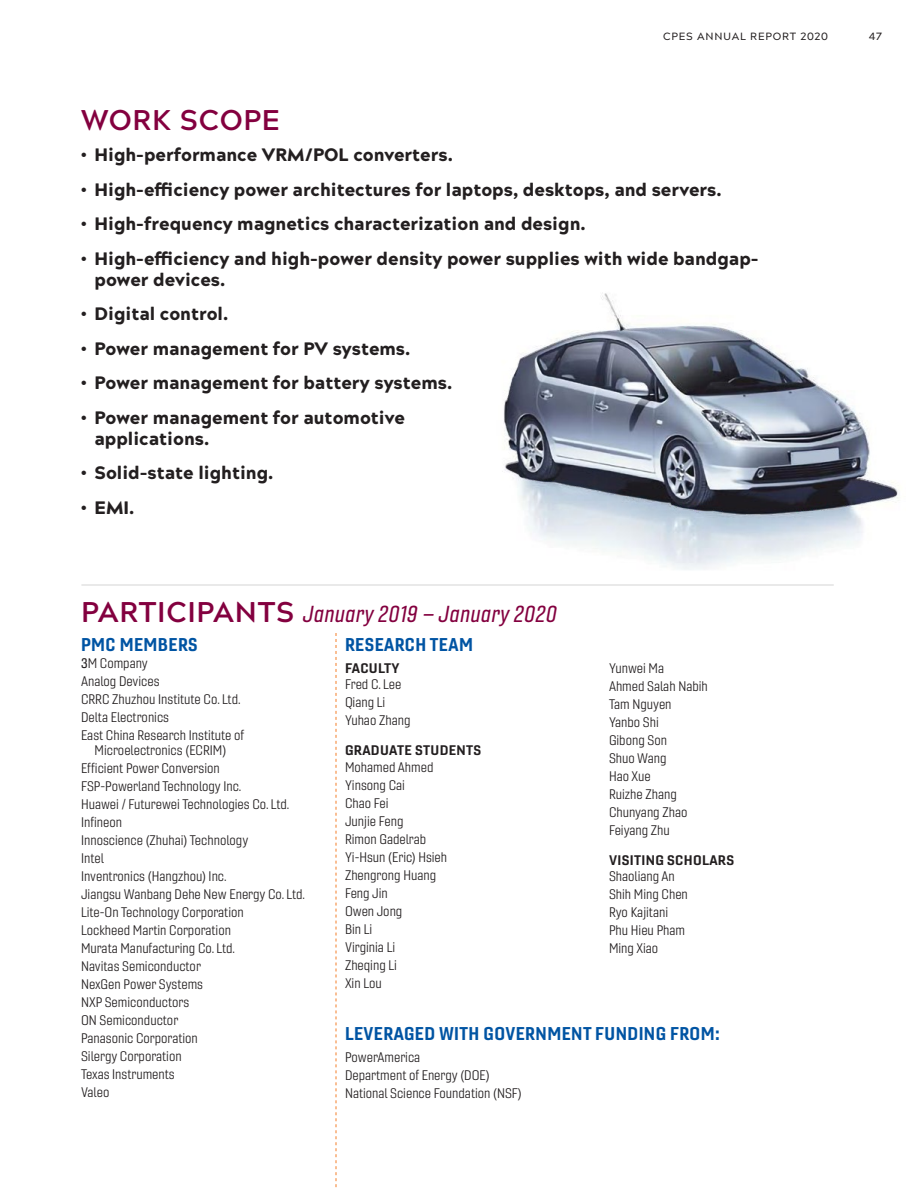
<style>
.page{position:relative;width:918px;height:1188px;background:#fff}
.page>*{position:absolute;margin:0;border:0;box-sizing:border-box;transform-origin:0 0}
.t1{font:700 28.5px "Acherus Grotesque";letter-spacing:.025em;color:#83003f}
.t2{font:22.5px "Gineso Con Med It";letter-spacing:.025em;color:#83003f}
.Mini_Consort_-_callo{font:900 18px/21px "Acherus Grotesque";color:#231f20}
.mini-consort_subhead{font:18px "Gineso Nor Bol";letter-spacing:.025em;color:#0054a3}
.mini_consortium_list{font:13.5px/15px "Gineso Nor Boo";color:#231f20;text-align:center}
.research_team_header{font:700 expanded 13.5px "Gineso";letter-spacing:.025em;color:#231f20}
.page_numbers{font:500 10.5px "Acherus Grotesque";letter-spacing:.075em;color:#231f20}
.s1{font-family:"Acherus Grotesque";font-weight:700;font-size:28.5px}
.s2{font-family:"Gineso Nor Med"}
</style>
<div class="page">
<img style="left:504px;top:293px;width:395px;height:277px">
<hr style="left:81px;top:585px;width:753px;height:1px;background:#231f20">
<svg style="left:336px;top:633px;width:1px;height:555px"></svg>
<p class="page_numbers" style="left:663px;top:28px;width:166px">CPES ANNUAL REPORT 2020</p>
<p class="page_numbers" style="left:869px;top:28px;width:15px">47</p>
<p class="t1" style="left:81px;top:96px;width:201px">WORK SCOPE</p>
<p class="Mini_Consort_-_callo" style="left:81px;top:144px;width:373px">• High-performance VRM/POL converters.</p>
<p class="Mini_Consort_-_callo" style="left:81px;top:178px;width:642px">• High-efficiency power architectures for laptops, desktops, and servers.</p>
<p class="Mini_Consort_-_callo" style="left:81px;top:213px;width:506px">• High-frequency magnetics characterization and design.</p>
<p class="Mini_Consort_-_callo" style="left:94px;top:247px;width:666px;text-indent:-14px">• High-efficiency and high-power density power supplies with wide bandgap&shy;power devices.</p>
<p class="Mini_Consort_-_callo" style="left:81px;top:303px;width:149px">• Digital control.</p>
<p class="Mini_Consort_-_callo" style="left:81px;top:337px;width:331px">• Power management for PV systems.</p>
<p class="Mini_Consort_-_callo" style="left:81px;top:372px;width:373px">• Power management for battery systems.</p>
<p class="Mini_Consort_-_callo" style="left:94px;top:406px;width:312px;text-indent:-14px">• Power management for automotive applications.</p>
<p class="Mini_Consort_-_callo" style="left:81px;top:462px;width:194px">• Solid-state lighting.</p>
<p class="Mini_Consort_-_callo" style="left:81px;top:496px;width:55px">• EMI.</p>
<p class="t2" style="left:81px;top:600px;width:477px"><span class="s1">PARTICIPANTS</span> January 2019 – January 2020</p>
<p class="mini-consort_subhead" style="left:345px;top:633px;width:129px">RESEARCH TEAM</p>
<p class="mini-consort_subhead" style="left:81px;top:633px;width:118px">PMC MEMBERS</p>
<p class="mini_consortium_list" style="left:81px;top:656px;width:68px"><span class="s2">3</span>M Company</p>
<p class="mini_consortium_list" style="left:81px;top:674px;width:80px">Analog Devices</p>
<p class="mini_consortium_list" style="left:81px;top:692px;width:161px">CRRC Zhuzhou Institute Co. Ltd.</p>
<p class="mini_consortium_list" style="left:81px;top:710px;width:90px">Delta Electronics</p>
<p class="mini_consortium_list" style="left:81px;top:728px;width:165px">East China Research Institute of<br>Microelectronics (ECRIM)</p>
<p class="mini_consortium_list" style="left:81px;top:761px;width:140px">Efficient Power Conversion</p>
<p class="mini_consortium_list" style="left:81px;top:779px;width:162px">FSP-Powerland Technology Inc.</p>
<p class="mini_consortium_list" style="left:81px;top:797px;width:210px">Huawei / Futurewei Technologies Co. Ltd.</p>
<p class="mini_consortium_list" style="left:81px;top:815px;width:43px">Infineon</p>
<p class="mini_consortium_list" style="left:81px;top:833px;width:169px">Innoscience (Zhuhai) Technology</p>
<p class="mini_consortium_list" style="left:81px;top:851px;width:24px">Intel</p>
<p class="mini_consortium_list" style="left:81px;top:869px;width:147px">Inventronics (Hangzhou) Inc.</p>
<p class="mini_consortium_list" style="left:81px;top:887px;width:226px">Jiangsu Wanbang Dehe New Energy Co. Ltd.</p>
<p class="mini_consortium_list" style="left:81px;top:905px;width:164px">Lite-On Technology Corporation</p>
<p class="mini_consortium_list" style="left:81px;top:923px;width:151px">Lockheed Martin Corporation</p>
<p class="mini_consortium_list" style="left:81px;top:941px;width:156px">Murata Manufacturing Co. Ltd.</p>
<p class="mini_consortium_list" style="left:81px;top:959px;width:121px">Navitas Semiconductor</p>
<p class="mini_consortium_list" style="left:81px;top:977px;width:124px">NexGen Power Systems</p>
<p class="mini_consortium_list" style="left:81px;top:995px;width:110px">NXP Semiconductors</p>
<p class="mini_consortium_list" style="left:81px;top:1013px;width:99px">ON Semiconductor</p>
<p class="mini_consortium_list" style="left:81px;top:1031px;width:118px">Panasonic Corporation</p>
<p class="mini_consortium_list" style="left:81px;top:1049px;width:102px">Silergy Corporation</p>
<p class="mini_consortium_list" style="left:81px;top:1067px;width:95px">Texas Instruments</p>
<p class="mini_consortium_list" style="left:81px;top:1085px;width:30px">Valeo</p>
<p class="research_team_header" style="left:345px;top:659px;width:56px">FACULTY</p>
<p class="mini_consortium_list" style="left:345px;top:677px;width:58px">Fred C. Lee</p>
<p class="mini_consortium_list" style="left:345px;top:695px;width:42px">Qiang Li</p>
<p class="mini_consortium_list" style="left:345px;top:713px;width:67px">Yuhao Zhang</p>
<p class="research_team_header" style="left:345px;top:742px;width:138px">GRADUATE STUDENTS</p>
<p class="mini_consortium_list" style="left:345px;top:760px;width:90px">Mohamed Ahmed</p>
<p class="mini_consortium_list" style="left:345px;top:778px;width:61px">Yinsong Cai</p>
<p class="mini_consortium_list" style="left:345px;top:796px;width:45px">Chao Fei</p>
<p class="mini_consortium_list" style="left:345px;top:814px;width:60px">Junjie Feng</p>
<p class="mini_consortium_list" style="left:345px;top:832px;width:83px">Rimon Gadelrab</p>
<p class="mini_consortium_list" style="left:345px;top:850px;width:104px">Yi-Hsun (Eric) Hsieh</p>
<p class="mini_consortium_list" style="left:345px;top:868px;width:93px">Zhengrong Huang</p>
<p class="mini_consortium_list" style="left:345px;top:886px;width:44px">Feng Jin</p>
<p class="mini_consortium_list" style="left:345px;top:904px;width:59px">Owen Jong</p>
<p class="mini_consortium_list" style="left:345px;top:922px;width:29px">Bin Li</p>
<p class="mini_consortium_list" style="left:345px;top:940px;width:52px">Virginia Li</p>
<p class="mini_consortium_list" style="left:345px;top:958px;width:54px">Zheqing Li</p>
<p class="mini_consortium_list" style="left:345px;top:976px;width:38px">Xin Lou</p>
<p class="mini_consortium_list" style="left:609px;top:661px;width:57px">Yunwei Ma</p>
<p class="mini_consortium_list" style="left:609px;top:679px;width:100px">Ahmed Salah Nabih</p>
<p class="mini_consortium_list" style="left:609px;top:697px;width:64px">Tam Nguyen</p>
<p class="mini_consortium_list" style="left:609px;top:715px;width:51px">Yanbo Shi</p>
<p class="mini_consortium_list" style="left:609px;top:733px;width:60px">Gibong Son</p>
<p class="mini_consortium_list" style="left:609px;top:751px;width:59px">Shuo Wang</p>
<p class="mini_consortium_list" style="left:609px;top:769px;width:43px">Hao Xue</p>
<p class="mini_consortium_list" style="left:609px;top:787px;width:69px">Ruizhe Zhang</p>
<p class="mini_consortium_list" style="left:609px;top:805px;width:80px">Chunyang Zhao</p>
<p class="mini_consortium_list" style="left:609px;top:823px;width:62px">Feiyang Zhu</p>
<p class="research_team_header" style="left:609px;top:851px;width:127px">VISITING SCHOLARS</p>
<p class="mini_consortium_list" style="left:609px;top:869px;width:67px">Shaoliang An</p>
<p class="mini_consortium_list" style="left:609px;top:887px;width:80px">Shih Ming Chen</p>
<p class="mini_consortium_list" style="left:609px;top:905px;width:61px">Ryo Kajitani</p>
<p class="mini_consortium_list" style="left:609px;top:923px;width:78px">Phu Hieu Pham</p>
<p class="mini_consortium_list" style="left:609px;top:941px;width:51px">Ming Xiao</p>
<p class="mini-consort_subhead" style="left:345px;top:1022px;width:376px">LEVERAGED WITH GOVERNMENT FUNDING FROM:</p>
<p class="mini_consortium_list" style="left:345px;top:1049px;width:77px">PowerAmerica</p>
<p class="mini_consortium_list" style="left:345px;top:1067px;width:146px">Department of Energy (DOE)</p>
<p class="mini_consortium_list" style="left:345px;top:1085px;width:178px">National Science Foundation (NSF)</p>
</div>
